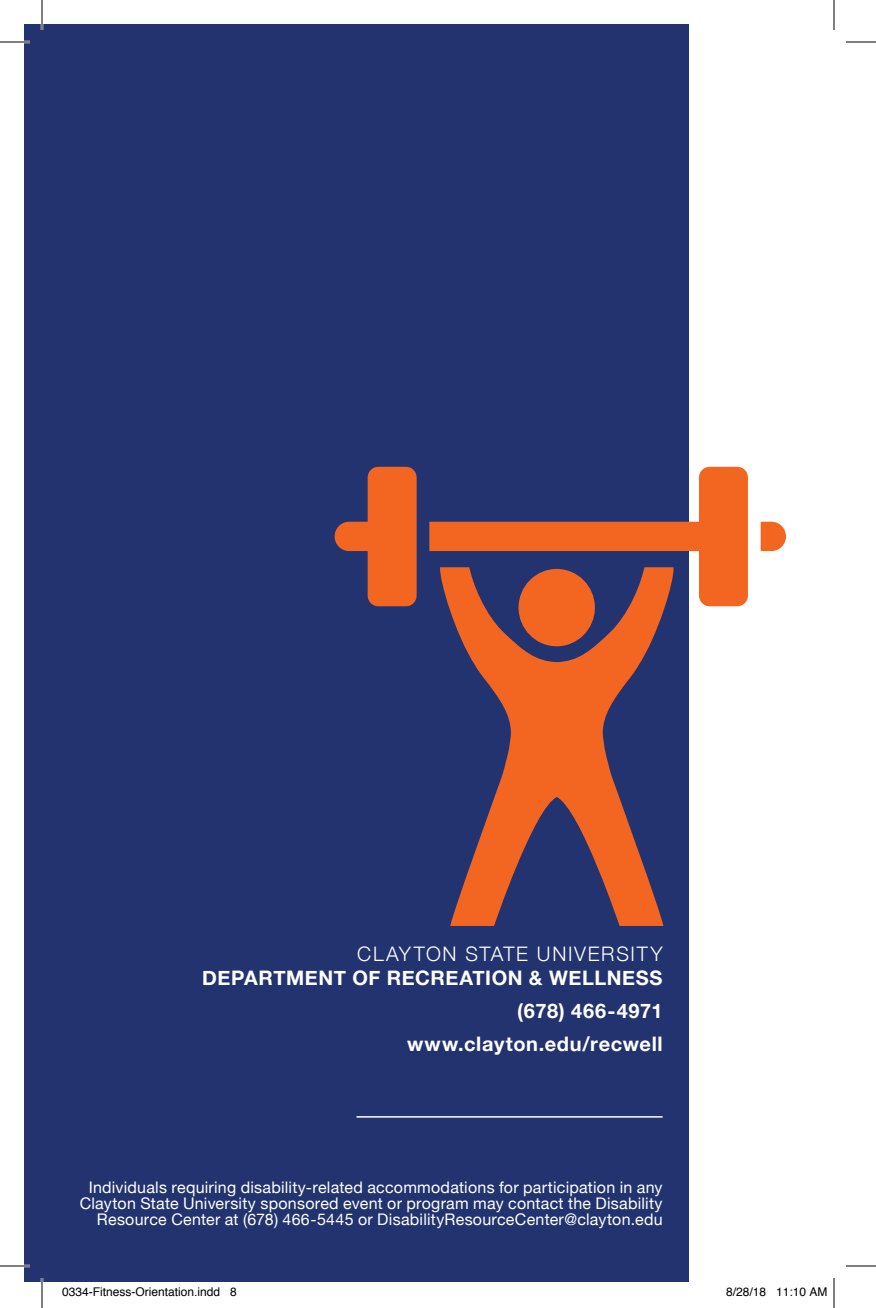
<style>
.page{position:relative;width:876px;height:1308px;background:#fff}
.page>*{position:absolute;margin:0;border:0;box-sizing:border-box;transform-origin:0 0}
.t1{font:700 20px/33px "Helvetica Neue";letter-spacing:.03em;color:#fff;text-align:right}
.t2{font:300 20px "Helvetica Neue";letter-spacing:.085em;color:#fff}
.t3{font:16px/16px "Helvetica Neue";letter-spacing:.015em;color:#fff;text-align:right}
.t4{font:12px "Helvetica";color:#000}
</style>
<div class="page">
<div style="left:24px;top:24px;width:665px;height:1258px;background:#23336f"></div>
<hr style="left:356px;top:1116px;width:307px;height:2px;background:#fff">
<svg style="left:448px;top:606px;width:217px;height:320px;fill:#f36621"></svg>
<svg style="left:335px;top:467px;width:82px;height:139px"></svg>
<svg style="left:761px;top:522px;width:25px;height:29px"></svg>
<svg style="left:429px;top:467px;width:319px;height:139px"></svg>
<hr style="left:0;top:41px;width:30px;height:2px;background:#fff">
<hr style="left:0;top:1265px;width:30px;height:2px;background:#fff">
<hr style="left:41px;top:0;width:2px;height:30px;background:#fff">
<hr style="left:41px;top:1278px;width:2px;height:30px;background:#fff">
<hr style="left:0;top:42px;width:30px;height:1px;background:#000">
<hr style="left:846px;top:42px;width:30px;height:1px;background:#000">
<hr style="left:0;top:1266px;width:30px;height:1px;background:#000">
<hr style="left:846px;top:1266px;width:30px;height:1px;background:#000">
<hr style="left:42px;top:0;width:1px;height:30px;background:#000">
<hr style="left:42px;top:1278px;width:1px;height:30px;background:#000">
<hr style="left:834px;top:0;width:1px;height:30px;background:#000">
<hr style="left:834px;top:1278px;width:1px;height:30px;background:#000">
<p class="t2" style="left:357px;top:938px;width:307px">CLAYTON STATE UNIVERSITY</p>
<p class="t1" style="left:202px;top:962px;width:462px">DEPARTMENT OF RECREATION &amp; WELLNESS (678) 466-4971<br>www.clayton.edu/recwell</p>
<p class="t3" style="left:80px;top:1181px;width:584px">Individuals requiring disability-related accommodations for participation in any<br>Clayton State University sponsored event or program may contact the Disability<br>Resource Center at (678) 466-5445 or DisabilityResourceCenter@clayton.edu</p>
<p class="t4" style="left:62px;top:1283px;width:176px">0334-Fitness-Orientation.indd 8</p>
<p class="t4" style="left:726px;top:1283px;width:103px">8/28/18 11:10 AM</p>
</div>
